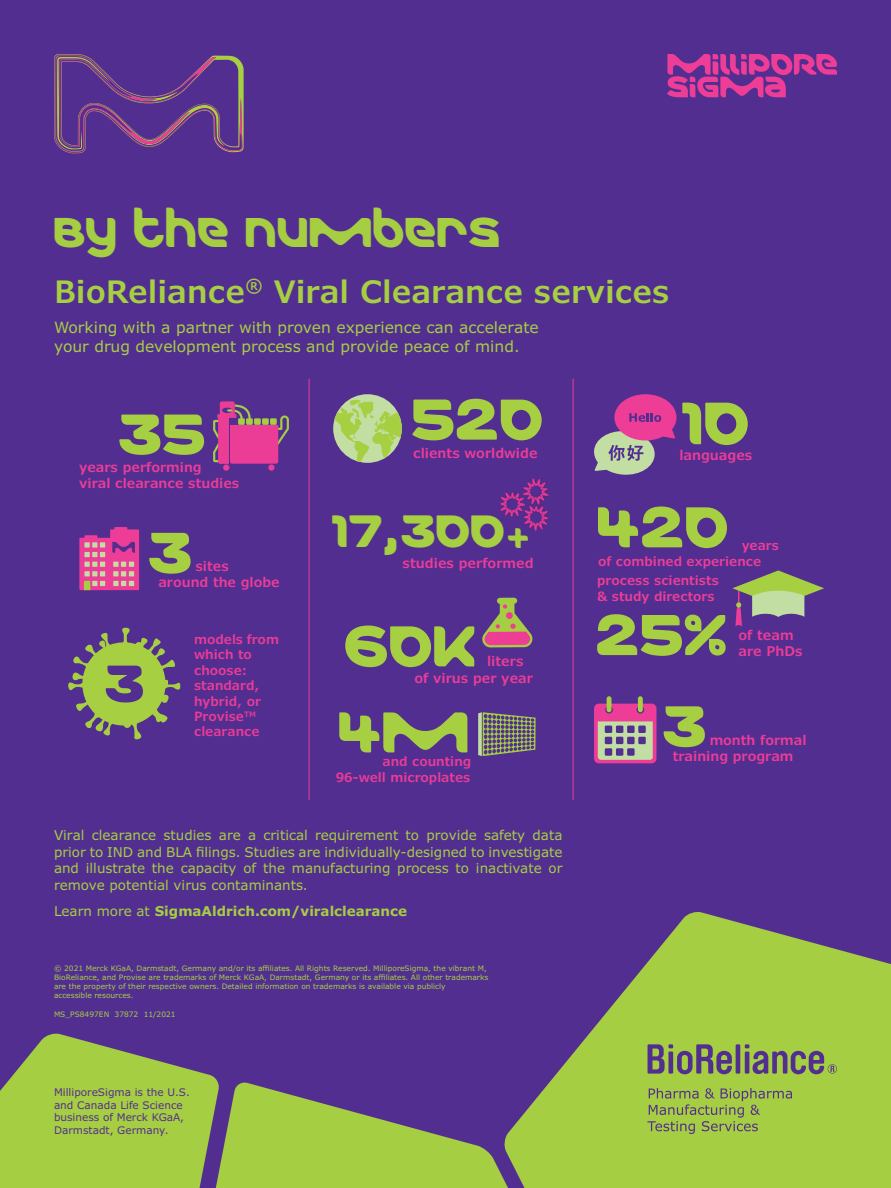
<style>
.page{position:relative;width:891px;height:1188px;background:#532e91}
.page>*{position:absolute;margin:0;border:0;box-sizing:border-box;transform-origin:0 0}
.t1{font:60.6px "Merck";color:#a6cf42}
.t2{font:58.35px/107.7px "Merck";color:#a6cf42}
.t3{font:57.6px "Merck";color:#a6cf42}
.t4{font:46.05px "Merck";color:#a6cf42}
.t5{font:42.3px "Merck";color:#a6ce42}
.t6{font:600 31.05px "Verdana Pro";color:#a6cf42}
.t7{font:28.8px "Merck";color:#a6ce42}
.t8{font:15.45px/18.3px "Verdana Pro";color:#a6cf42}
.t9{font:13.5px/16.5px "Verdana Pro";color:#a6cf42;text-align:justify}
.t10{font:600 13.5px/16.2px "Verdana Pro";color:#ed3d96}
.t11{font:700 13.5px "Verdana Pro";color:#a6ce42}
.t12{font:600 13.35px/15.9px "Verdana Pro";color:#ed3d96}
.t13{font:600 12.9px/15.5px "Verdana Pro";color:#eb3c96}
.t14{font:600 12.9px/15.6px "Verdana Pro";color:#ee3e96}
.t15{font:10.5px/12.6px "Verdana Pro";color:#532e91}
.t16{font:7.5px/9px "Verdana Pro";color:#a6cf42}
.s1{font-weight:400;color:#a6cf42}
</style>
<div class="page">
<svg style="left:550px;top:912px;width:341px;height:276px;fill:#a6ce42"></svg>
<svg style="left:220px;top:1081px;width:383px;height:107px;fill:#a6ce42"></svg>
<svg style="left:0;top:1033px;width:220px;height:155px"></svg>
<svg style="left:745px;top:1044px;width:92px;height:30px"></svg>
<hr style="left:736px;top:1044px;width:4px;height:30px;background:#532e91">
<svg style="left:648px;top:1044px;width:84px;height:30px"></svg>
<svg style="left:647px;top:1088px;width:145px;height:46px;background:#98b44e"></svg>
<svg style="left:54px;top:54px;width:190px;height:99px"></svg>
<svg style="left:79px;top:527px;width:60px;height:63px;background:#d05796"></svg>
<svg style="left:68px;top:628px;width:112px;height:112px"></svg>
<div style="left:333px;top:394px;width:69px;height:69px;background:#c2dea3;border-radius:50%"></div>
<svg style="left:333px;top:400px;width:69px;height:63px"></svg>
<svg style="left:482px;top:598px;width:51px;height:50px"></svg>
<div style="left:506px;top:612px;width:7px;height:7px;background:#ed3d94;border-radius:50%"></div>
<div style="left:594px;top:704px;width:62px;height:59px;background:#ed3d96;border-radius:5px"></div>
<svg style="left:598px;top:721px;width:55px;height:39px;background:#c0d4a2"></svg>
<div style="left:605px;top:726px;width:7px;height:7px;background:#522e91"></div>
<div style="left:616px;top:726px;width:7px;height:7px;background:#522e91"></div>
<div style="left:627px;top:726px;width:8px;height:7px;background:#522e91"></div>
<div style="left:638px;top:726px;width:8px;height:7px;background:#522e91"></div>
<div style="left:605px;top:737px;width:7px;height:7px;background:#522e91"></div>
<div style="left:627px;top:737px;width:8px;height:7px;background:#522e91"></div>
<div style="left:638px;top:737px;width:8px;height:7px;background:#522e91"></div>
<div style="left:605px;top:748px;width:7px;height:8px;background:#522e91"></div>
<div style="left:616px;top:748px;width:7px;height:8px;background:#522e91"></div>
<div style="left:627px;top:748px;width:8px;height:8px;background:#522e91"></div>
<div style="left:616px;top:737px;width:7px;height:7px;background:#522e91"></div>
<svg style="left:605px;top:706px;width:8px;height:8px"></svg>
<hr style="left:607px;top:696px;width:4px;height:16px;background:#a6cf42;border-radius:2px">
<svg style="left:637px;top:706px;width:7px;height:8px"></svg>
<div style="left:638px;top:696px;width:5px;height:16px;background:#a6cf42;border-radius:2px"></div>
<svg style="left:594px;top:394px;width:83px;height:81px"></svg>
<svg style="left:732px;top:570px;width:92px;height:56px"></svg>
<img style="left:499px;top:441px;width:74px;height:129px">
<hr style="left:309px;top:379px;width:1px;height:421px;background:#eb3d96">
<hr style="left:573px;top:379px;width:1px;height:421px;background:#eb3d96">
<svg style="left:478px;top:712px;width:58px;height:44px"></svg>
<div style="left:223px;top:464px;width:6px;height:7px;background:#eb3c96;border-radius:50%"></div>
<svg style="left:268px;top:464px;width:7px;height:7px"></svg>
<svg style="left:213px;top:401px;width:76px;height:63px"></svg>
<svg style="left:667px;top:54px;width:170px;height:43px"></svg>
<h3 class="t5" style="left:54px;top:208px;width:449px">BY THE NUMBERS</h3>
<h3 class="t6" style="left:54px;top:271px;width:617px">BioReliance<sup>®</sup> Viral Clearance services</h3>
<h3 class="t8" style="left:54px;top:319px;width:486px">Working with a partner with proven experience can accelerate your drug development process and provide peace of mind.</h3>
<h3 class="t3" style="left:119px;top:400px;width:89px">35</h3>
<h3 class="t12" style="left:79px;top:459px;width:162px">years performing<br>viral clearance studies</h3>
<h2 class="t2" style="left:412px;top:366px;width:134px">520</h2>
<h3 class="t10" style="left:413px;top:445px;width:126px">clients worldwide</h3>
<h1 class="t1" style="left:682px;top:387px;width:70px">10</h1>
<h3 class="t10" style="left:679px;top:448px;width:75px">languages</h3>
<h2 class="t2" style="left:149px;top:499px;width:46px">3</h2>
<h3 class="t12" style="left:158px;top:575px;width:123px">around the globe</h3>
<h3 class="t12" style="left:195px;top:559px;width:35px">sites</h3>
<h3 class="t13" style="left:194px;top:632px;width:86px">models from which to choose: standard, hybrid, or<br>Provise<sup>TM </sup>clearance</h3>
<h3 class="t4" style="left:332px;top:504px;width:175px">17,300</h3>
<h3 class="t7" style="left:508px;top:521px;width:23px">+</h3>
<h3 class="t10" style="left:403px;top:555px;width:132px">studies performed</h3>
<h2 class="t2" style="left:345px;top:592px;width:134px">60K</h2>
<h3 class="t10" style="left:414px;top:670px;width:120px">of virus per year</h3>
<h3 class="t10" style="left:487px;top:654px;width:38px">liters</h3>
<h2 class="t2" style="left:339px;top:678px;width:134px">4M</h2>
<h3 class="t13" style="left:336px;top:754px;width:137px;text-align:right">and counting<br>96-well microplates</h3>
<p class="t9" style="left:54px;top:828px;width:510px">Viral clearance studies are a critical requirement to provide safety data prior to IND and BLA filings. Studies are individually-designed to investigate and illustrate the capacity of the manufacturing process to inactivate or remove potential virus contaminants.</p>
<h3 class="t11" style="left:54px;top:903px;width:355px"><span class="s1">Learn more at</span> SigmaAldrich.com/viralclearance</h3>
<p class="t16" style="left:54px;top:964px;width:436px">© 2021 Merck KGaA, Darmstadt, Germany and/or its affiliates. All Rights Reserved. MilliporeSigma, the vibrant M, BioReliance, and Provise are trademarks of Merck KGaA, Darmstadt, Germany or its affiliates. All other trademarks are the property of their respective owners. Detailed information on trademarks is available via publicly<br>accessible resources.</p>
<p class="t16" style="left:54px;top:1010px;width:123px">MS_PS8497EN 37872 11/2021</p>
<h3 class="t15" style="left:54px;top:1086px;width:137px">MilliporeSigma is the U.S. and Canada Life Science business of Merck KGaA,<br>Darmstadt, Germany.</h3>
<h2 class="t2" style="left:596px;top:473px;width:135px">420<br>25%</h2>
<h3 class="t14" style="left:598px;top:538px;width:182px;text-indent:144px">years of combined experience</h3>
<h3 class="t14" style="left:597px;top:573px;width:123px">process scientists &amp; study directors</h3>
<h3 class="t10" style="left:738px;top:627px;width:66px">of team are PhDs</h3>
<h2 class="t2" style="left:663px;top:672px;width:46px">3</h2>
<h3 class="t12" style="left:673px;top:748px;width:122px">training program</h3>
<h3 class="t12" style="left:710px;top:732px;width:98px">month formal</h3>
</div>
